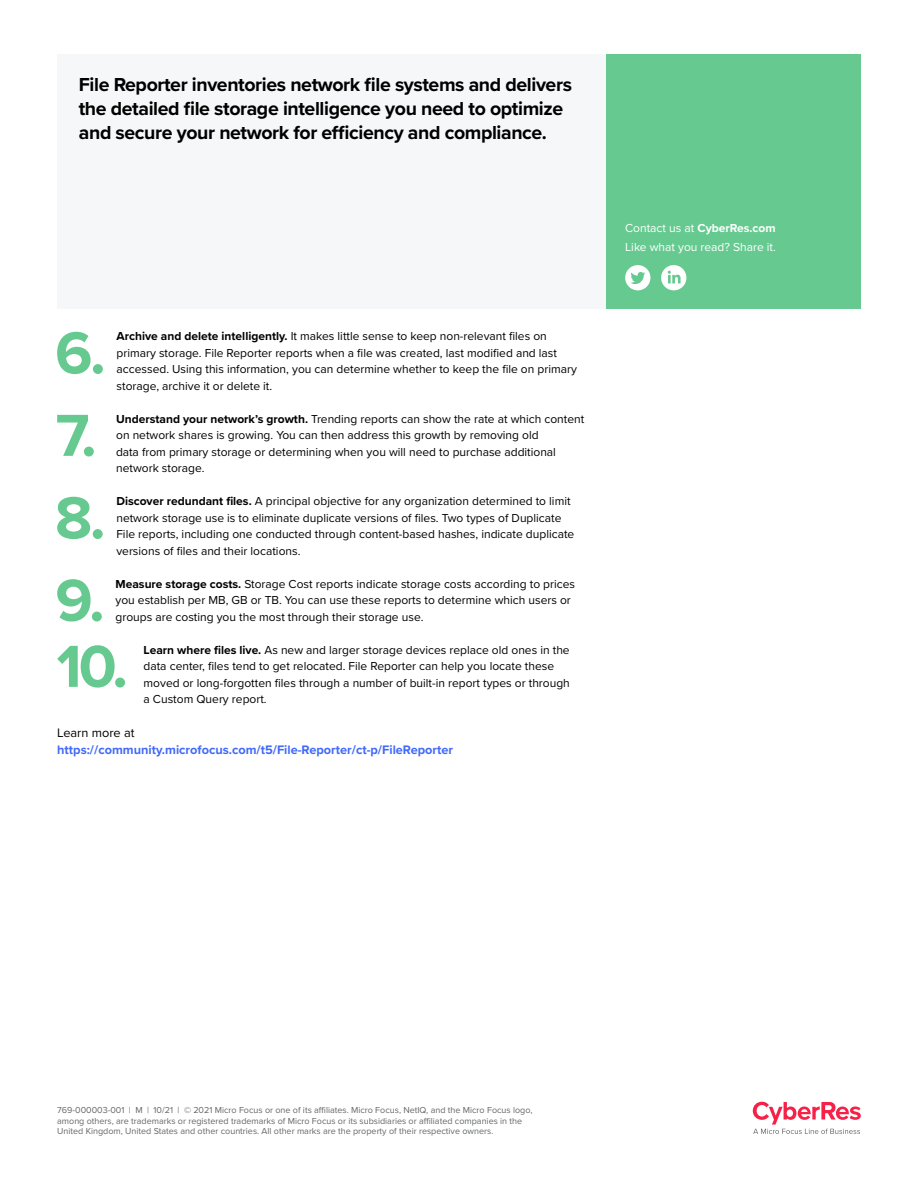
<style>
.page{position:relative;width:918px;height:1188px;background:#fff}
.page>*{position:absolute;margin:0;border:0;box-sizing:border-box;transform-origin:0 0}
.Body_Drop_Cap_1_9{font:700 61.5px "Proxima Nova";color:#66ca90}
.Body_Drop_Cap_10{font:700 61.5px "Proxima Nova";color:#66ca90}
.Pull_Quote_Screamer{font:700 19.5px/24px "Proxima Nova";letter-spacing:-.02em;color:#000}
.Body_c_8_5_11_5{font:700 12.75px/17.2px "Proxima Nova";color:#4169fa}
.Body_Drop_Cap_1_9-2{font:12px/16.5px "Proxima Nova";color:#000}
.Body_Drop_Cap_10-2{font:12px/16.5px "Proxima Nova";color:#000}
.Contact_White{font:12px "Proxima Nova";color:#fff}
.Contact_White-2{font:700 12px "Proxima Nova";color:#fff}
.Mouse_Type{font:9px/10.5px "Proxima Nova";color:#656668}
.s1{font-weight:700}
.s2{font-weight:400;color:#000}
.s3{font-weight:400}
</style>
<div class="page">
<svg style="left:753px;top:1102px;width:108px;height:32px"></svg>
<div style="left:57px;top:54px;width:804px;height:254px;background:#f5f7f8"></div>
<div style="left:606px;top:54px;width:255px;height:254px;background:#66ca90"></div>
<div style="left:625px;top:265px;width:25px;height:25px;background:#fff;border-radius:13px"></div>
<svg style="left:630px;top:272px;width:15px;height:12px"></svg>
<div style="left:661px;top:265px;width:25px;height:25px;background:#fff;border-radius:13px"></div>
<svg style="left:668px;top:271px;width:13px;height:12px"></svg>
<p class="Pull_Quote_Screamer" style="left:79px;top:72px;width:495px">File Reporter inventories network file systems and delivers the detailed file storage intelligence you need to optimize and secure your network for efficiency and compliance.</p>
<p class="Body_Drop_Cap_1_9" style="left:55px;top:307px;width:52px">6.</p>
<p class="Body_Drop_Cap_1_9-2" style="left:117px;top:328px;width:462px"><span class="s1">Archive and delete intelligently.</span> It makes little sense to keep non-relevant files on primary storage. File Reporter reports when a file was created, last modified and last accessed. Using this information, you can determine whether to keep the file on primary storage, archive it or delete it.</p>
<p class="Body_Drop_Cap_1_9" style="left:56px;top:389px;width:43px">7.</p>
<p class="Body_Drop_Cap_1_9-2" style="left:116px;top:410px;width:470px"><span class="s1">Understand your network’s growth.</span> Trending reports can show the rate at which content on network shares is growing. You can then address this growth by removing old<br>data from primary storage or determining when you will need to purchase additional network storage.</p>
<p class="Body_Drop_Cap_1_9" style="left:55px;top:472px;width:52px">8.</p>
<p class="Body_Drop_Cap_1_9-2" style="left:116px;top:493px;width:459px"><span class="s1">Discover redundant files.</span> A principal objective for any organization determined to limit network storage use is to eliminate duplicate versions of files. Two types of Duplicate File reports, including one conducted through content-based hashes, indicate duplicate versions of files and their locations.</p>
<p class="Body_Drop_Cap_1_9" style="left:55px;top:554px;width:51px">9.</p>
<p class="Body_Drop_Cap_1_9-2" style="left:116px;top:575px;width:461px"><span class="s1">Measure storage costs.</span> Storage Cost reports indicate storage costs according to prices you establish per MB, GB or TB. You can use these reports to determine which users or groups are costing you the most through their storage use.</p>
<p class="Body_Drop_Cap_10" style="left:57px;top:620px;width:73px">10.</p>
<p class="Body_Drop_Cap_10-2" style="left:144px;top:641px;width:428px"><span class="s1">Learn where files live.</span> As new and larger storage devices replace old ones in the data center, files tend to get relocated. File Reporter can help you locate these moved or long-forgotten files through a number of built-in report types or through a Custom Query report.</p>
<p class="Body_c_8_5_11_5" style="left:57px;top:724px;width:397px"><span class="s2">Learn more at </span>https://community.microfocus.com/t5/File-Reporter/ct-p/FileReporter</p>
<p class="Contact_White-2" style="left:625px;top:219px;width:152px"><span class="s3">Contact us at</span> CyberRes.com</p>
<p class="Contact_White" style="left:625px;top:238px;width:152px">Like what you read? Share it.</p>
<p class="Mouse_Type" style="left:57px;top:1104px;width:477px">769-000003-001 | M | 10/21 | © 2021 Micro Focus or one of its affiliates. Micro Focus, NetIQ, and the Micro Focus logo, among others, are trademarks or registered trademarks of Micro Focus or its subsidiaries or affiliated companies in the<br>United Kingdom, United States and other countries. All other marks are the property of their respective owners.</p>
</div>
